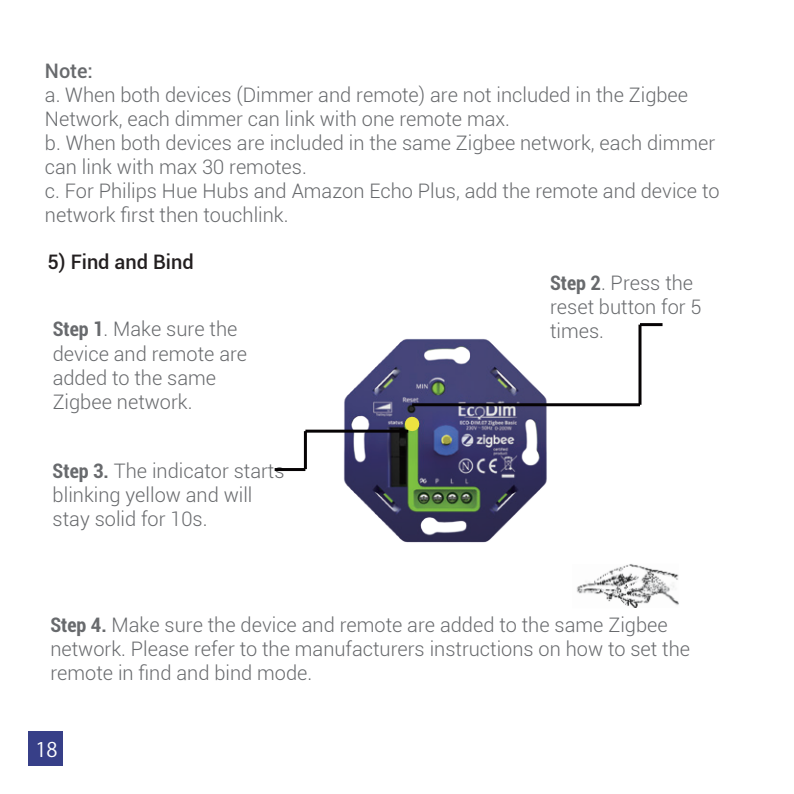
<style>
.page{position:relative;width:794px;height:794px;background:#fff}
.page>*{position:absolute;margin:0;border:0;box-sizing:border-box;transform-origin:0 0}
.t1{font:300 20px/24px "Roboto";color:#686a6d}
.t2{font:500 20px "Roboto";color:#231f20}
.t3{font:500 20px "Roboto";color:#686a6d}
.t4{font:20px "Koz Go Pr 6 N";color:#fff}
.s1{font-weight:700;font-stretch:condensed}
</style>
<div class="page">
<img style="left:274px;top:326px;width:385px;height:217px">
<hr style="left:638px;top:324px;width:3px;height:81px;background:#060304">
<hr style="left:640px;top:323px;width:22px;height:3px;background:#060304">
<hr style="left:305px;top:429px;width:103px;height:3px;background:#060304">
<hr style="left:304px;top:431px;width:3px;height:38px;background:#060304">
<hr style="left:275px;top:468px;width:30px;height:3px;background:#060304">
<svg style="left:404px;top:416px;width:16px;height:16px"></svg>
<img style="left:577px;top:564px;width:102px;height:44px">
<hr style="left:412px;top:403px;width:228px;height:3px;background:#060304">
<div style="left:28px;top:731px;width:34px;height:34px;background:#373f88"></div>
<p class="t3" style="left:45px;top:57px;width:50px">Note:</p>
<p class="t1" style="left:45px;top:82px;width:676px">a. When both devices (Dimmer and remote) are not included in the Zigbee Network, each dimmer can link with one remote max.<br>b. When both devices are included in the same Zigbee network, each dimmer can link with max 30 remotes.<br>c. For Philips Hue Hubs and Amazon Echo Plus, add the remote and device to network first then touchlink.</p>
<p class="t2" style="left:48px;top:248px;width:148px">5) Find and Bind</p>
<p class="t1" style="left:53px;top:317px;width:196px"><span class="s1">Step 1</span>. Make sure the device and remote are added to the same<br>Zigbee network.</p>
<p class="t1" style="left:53px;top:458px;width:233px"><span class="s1">Step 3.</span> The indicator starts blinking yellow and will stay solid for 10s.</p>
<p class="t1" style="left:550px;top:270px;width:153px"><span class="s1">Step 2</span>. Press the reset button for 5 times.</p>
<p class="t1" style="left:50px;top:612px;width:641px"><span class="s1">Step 4.</span> Make sure the device and remote are added to the same Zigbee network. Please refer to the manufacturers instructions on how to set the remote in find and bind mode.</p>
<p class="t4" style="left:35px;top:738px;width:24px">18</p>
</div>
